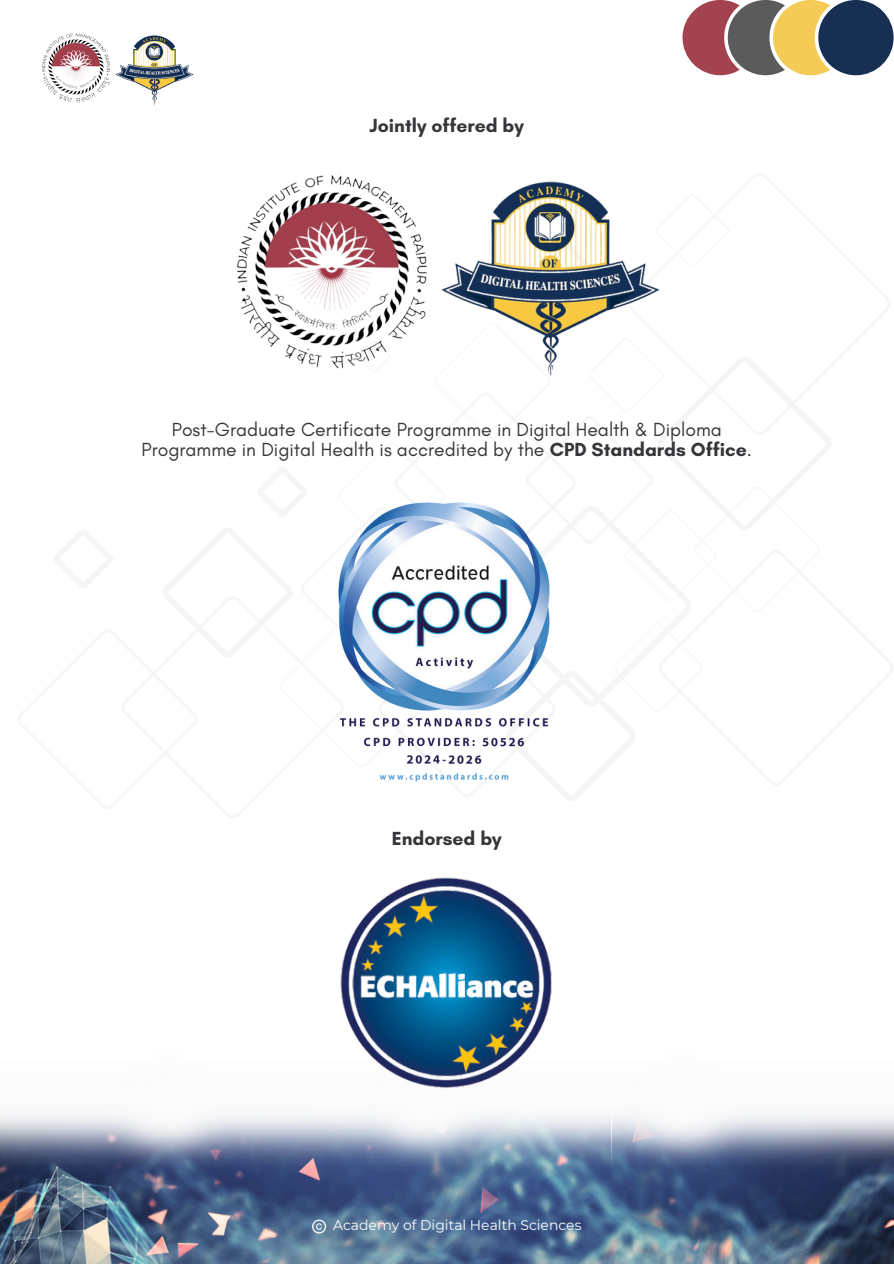
<style>
.page{position:relative;width:894px;height:1264px;background:#fff}
.page>*{position:absolute;margin:0;border:0;box-sizing:border-box;transform-origin:0 0}
.t1{font:19.35px/20.2px "Glacial Indifference";color:#353639;text-align:center}
.t2{font:700 19.35px "Glacial Indifference";color:#353639}
.t3{font:13.95px "Montserrat";color:#fff}
.s1{font-weight:700}
</style>
<div class="page">
<img style="left:41px;top:33px;width:69px;height:70px">
<img style="left:115px;top:35px;width:79px;height:71px">
<svg style="left:682px;top:0;width:211px;height:75px;background:#8c7970"></svg>
<img style="left:0;top:1175px;width:893px;height:88px">
<svg style="left:0;top:1114px;width:98px;height:61px;background:#838ba1"></svg>
<svg style="left:98px;top:1114px;width:257px;height:61px;background:#929bb5"></svg>
<svg style="left:355px;top:1114px;width:256px;height:61px;background:#9daec5"></svg>
<svg style="left:611px;top:1114px;width:282px;height:61px;background:#8c97af"></svg>
<svg style="left:312px;top:1219px;width:14px;height:14px"></svg>
<img style="left:338px;top:502px;width:212px;height:280px">
<img style="left:237px;top:175px;width:190px;height:194px">
<img style="left:441px;top:181px;width:219px;height:195px">
<img style="left:340px;top:877px;width:212px;height:211px">
<h1 class="t2" style="left:369px;top:113px;width:156px">Jointly offered by</h1>
<p class="t1" style="left:141px;top:419px;width:611px">Post-Graduate Certificate Programme in Digital Health &amp; Diploma<br>Programme in Digital Health is accredited by the <span class="s1">CPD Standards Office</span>.</p>
<p class="t2" style="left:392px;top:827px;width:111px">Endorsed by</p>
<p class="t3" style="left:333px;top:1216px;width:250px">Academy of Digital Health Sciences</p>
</div>
